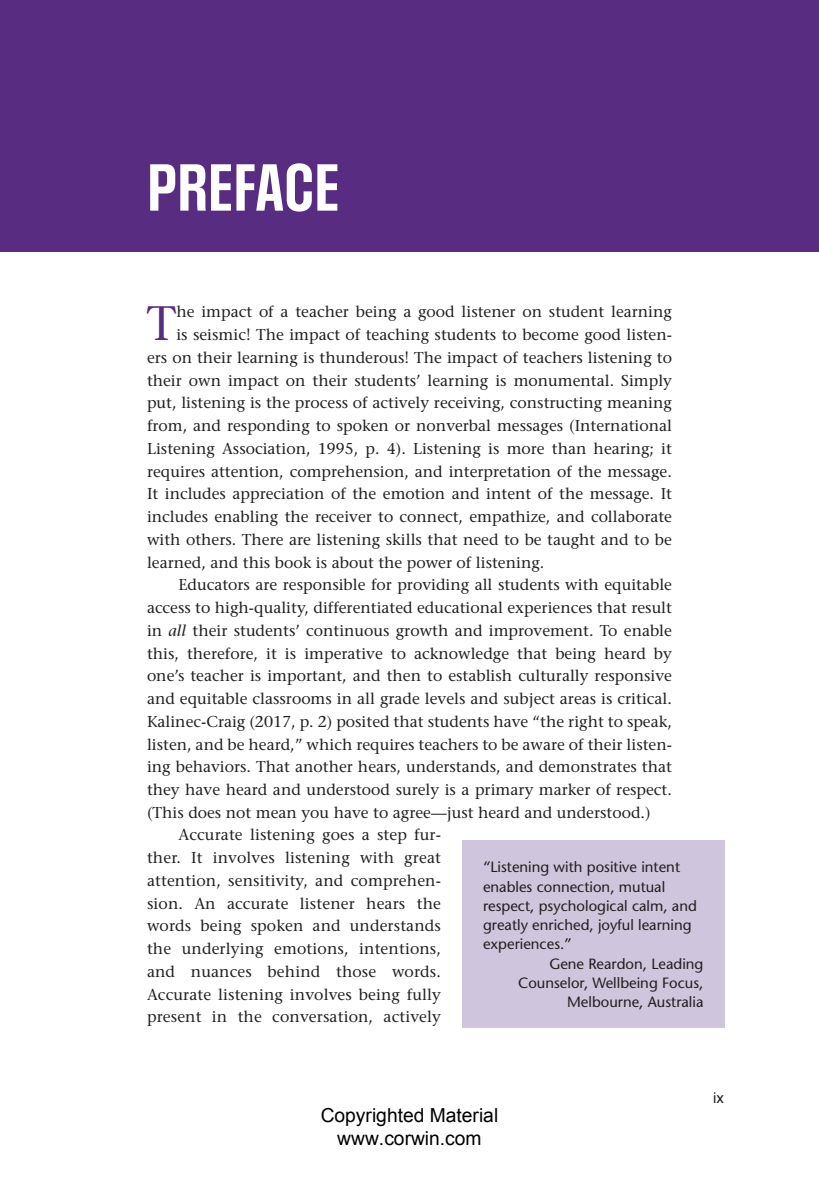
<style>
.page{position:relative;width:819px;height:1197px;background:#fff}
.page>*{position:absolute;margin:0;border:0;box-sizing:border-box;transform-origin:0 0}
.t1{font:600 56px "Social Gothic";color:#fff}
.t2{font:500 48.3px "Stone Serif Std";color:#582c81}
.t3{font:19.25px/23.1px "Arial";color:#000;text-align:center}
.t4{font:500 15.75px "Stone Serif Std";color:#231f20}
.t5{font:500 14.88px "Stone Sans Std";color:#231f20}
.t6{font:14.88px "Helvetica LT Std";color:#231f20}
.s1{font-style:italic}
</style>
<div class="page">
<div style="left:0;top:0;width:819px;height:252px;background:#582c81"></div>
<div style="left:462px;top:840px;width:262px;height:188px;background:#cfc5dc"></div>
<h1 class="t1" style="left:147px;top:151px;width:194px">PREFACE</h1>
<h2 class="t2" style="left:147px;top:295px;width:31px">T</h2>
<p class="t4" style="left:176px;top:303px;width:497px">he impact of a teacher being a good listener on student learning</p>
<p class="t4" style="left:176px;top:325px;width:497px">is seismic! The impact of teaching students to become good listen-</p>
<p class="t4" style="left:147px;top:348px;width:527px">ers on their learning is thunderous! The impact of teachers listening to</p>
<p class="t4" style="left:147px;top:371px;width:527px">their own impact on their students’ learning is monumental. Simply</p>
<p class="t4" style="left:147px;top:394px;width:526px">put, listening is the process of actively receiving, constructing meaning</p>
<p class="t4" style="left:147px;top:416px;width:526px">from, and responding to spoken or nonverbal messages (International</p>
<p class="t4" style="left:147px;top:439px;width:526px">Listening Association, 1995, p. 4). Listening is more than hearing; it</p>
<p class="t4" style="left:147px;top:462px;width:526px">requires attention, comprehension, and interpretation of the message.</p>
<p class="t4" style="left:147px;top:485px;width:526px">It includes appreciation of the emotion and intent of the message. It</p>
<p class="t4" style="left:147px;top:507px;width:527px">includes enabling the receiver to connect, empathize, and collaborate</p>
<p class="t4" style="left:147px;top:530px;width:526px">with others. There are listening skills that need to be taught and to be</p>
<p class="t4" style="left:147px;top:553px;width:399px">learned, and this book is about the power of listening.</p>
<p class="t4" style="left:179px;top:575px;width:495px">Educators are responsible for providing all students with equitable</p>
<p class="t4" style="left:147px;top:598px;width:527px">access to high-quality, differentiated educational experiences that result</p>
<p class="t4" style="left:147px;top:621px;width:526px">in <span class="s1">all</span> their students’ continuous growth and improvement. To enable</p>
<p class="t4" style="left:147px;top:644px;width:526px">this, therefore, it is imperative to acknowledge that being heard by</p>
<p class="t4" style="left:147px;top:666px;width:527px">one’s teacher is important, and then to establish culturally responsive</p>
<p class="t4" style="left:147px;top:689px;width:526px">and equitable classrooms in all grade levels and subject areas is critical.</p>
<p class="t4" style="left:147px;top:712px;width:526px">Kalinec-Craig (2017, p. 2) posited that students have “the right to speak,</p>
<p class="t4" style="left:147px;top:735px;width:527px">listen, and be heard,” which requires teachers to be aware of their listen-</p>
<p class="t4" style="left:147px;top:757px;width:527px">ing behaviors. That another hears, understands, and demonstrates that</p>
<p class="t4" style="left:147px;top:780px;width:526px">they have heard and understood surely is a primary marker of respect.</p>
<p class="t4" style="left:147px;top:803px;width:505px">(This does not mean you have to agree—just heard and understood.)</p>
<p class="t4" style="left:179px;top:826px;width:264px">Accurate listening goes a step fur-</p>
<p class="t4" style="left:147px;top:848px;width:295px">ther. It involves listening with great</p>
<p class="t4" style="left:147px;top:871px;width:296px">attention, sensitivity, and comprehen-</p>
<p class="t4" style="left:147px;top:894px;width:296px">sion. An accurate listener hears the</p>
<p class="t4" style="left:147px;top:917px;width:296px">words being spoken and understands</p>
<p class="t4" style="left:147px;top:939px;width:296px">the underlying emotions, intentions,</p>
<p class="t4" style="left:147px;top:962px;width:295px">and nuances behind those words.</p>
<p class="t4" style="left:147px;top:985px;width:295px">Accurate listening involves being fully</p>
<p class="t4" style="left:147px;top:1008px;width:295px">present in the conversation, actively</p>
<p class="t5" style="left:483px;top:858px;width:199px">“Listening with positive intent</p>
<p class="t5" style="left:483px;top:878px;width:184px">enables connection, mutual</p>
<p class="t5" style="left:483px;top:897px;width:215px">respect, psychological calm, and</p>
<p class="t5" style="left:483px;top:916px;width:210px">greatly enriched, joyful learning</p>
<p class="t5" style="left:483px;top:935px;width:90px">experiences.”</p>
<p class="t5" style="left:549px;top:955px;width:156px">Gene Reardon, Leading</p>
<p class="t5" style="left:518px;top:974px;width:187px">Counselor, Wellbeing Focus,</p>
<p class="t5" style="left:567px;top:993px;width:138px">Melbourne, Australia</p>
<p class="t3" style="left:321px;top:1103px;width:179px">Copyrighted Material www.corwin.com</p>
<p class="t6" style="left:713px;top:1089px;width:12px">ix</p>
</div>
